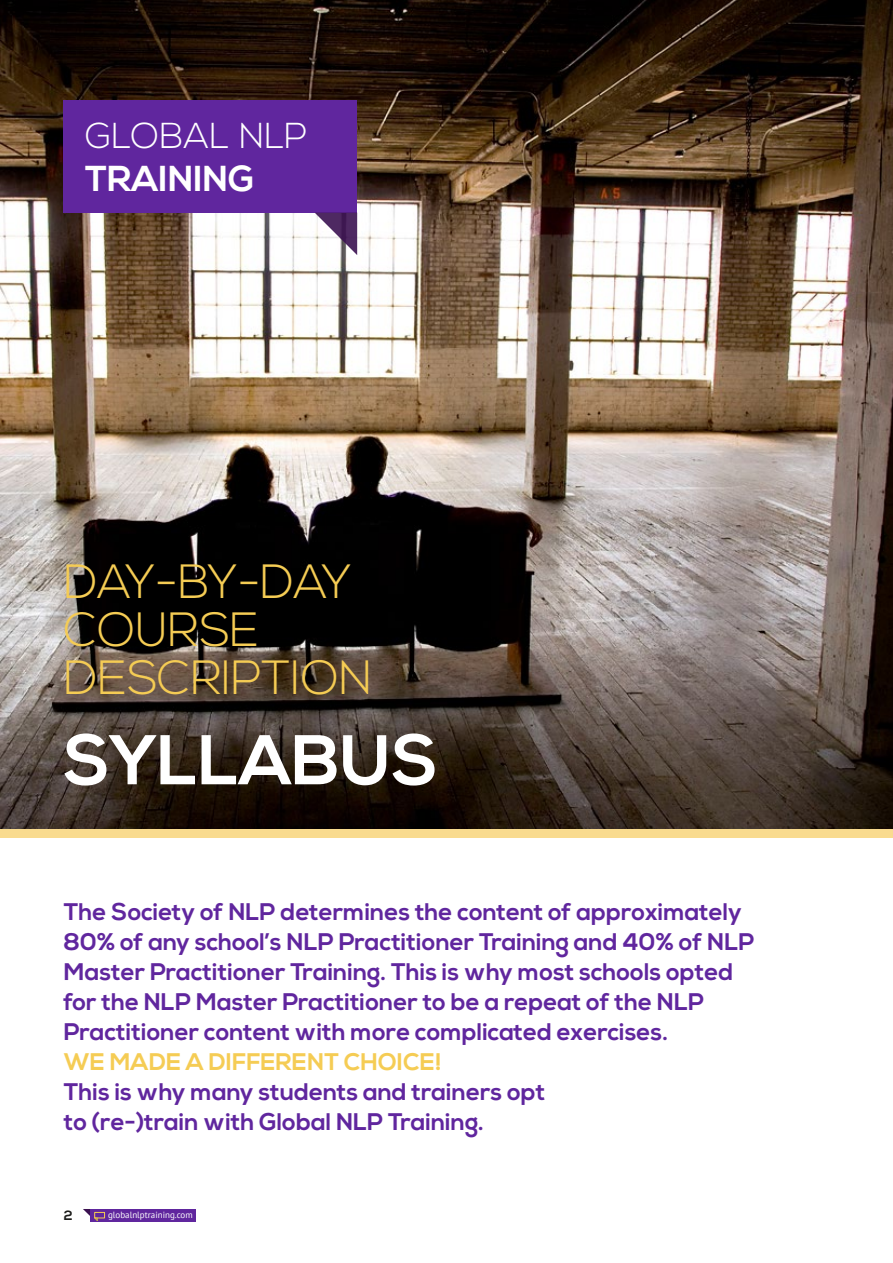
<style>
.page{position:relative;width:893px;height:1263px;background:#fff}
.page>*{position:absolute;margin:0;border:0;box-sizing:border-box;transform-origin:0 0}
.t1{font:700 70.2px "Nexa";color:#fff}
.t2{font:300 48px/48px "Nexa";letter-spacing:-.01em;color:#f5cc54}
.t3{font:300 36px "Nexa";color:#fff}
.t4{font:700 36px "Nexa";color:#fff}
.t5{font:700 24px/30px "Nexa";color:#60269e}
.t6{font:700 24px "Nexa";color:#f5cc54}
.t7{font:700 13.5px "Nexa";color:#1d1d1b}
.t8{font:9px "PT Sans";color:#fff}
</style>
<div class="page">
<img style="left:0;top:0;width:893px;height:829px">
<div style="left:0;top:829px;width:893px;height:9px;background:#f9db8f"></div>
<div style="left:64px;top:100px;width:293px;height:113px;background:#60269e"></div>
<svg style="left:315px;top:213px;width:42px;height:42px"></svg>
<div style="left:90px;top:1209px;width:106px;height:12px;background:#60269e"></div>
<svg style="left:83px;top:1209px;width:15px;height:13px"></svg>
<div style="left:94px;top:1212px;width:11px;height:6px;border:1px solid #f5cc54"></div>
<h3 class="t3" style="left:85px;top:115px;width:224px">GLOBAL NLP</h3>
<h3 class="t4" style="left:85px;top:158px;width:171px">TRAINING</h3>
<h2 class="t2" style="left:64px;top:560px;width:310px">DAY-BY-DAY<br>COURSE<br>DESCRIPTION</h2>
<h1 class="t1" style="left:64px;top:719px;width:376px">SYLLABUS</h1>
<p class="t5" style="left:64px;top:897px;width:692px">The Society of NLP determines the content of approximately 80% of any school’s NLP Practitioner Training and 40% of NLP Master Practitioner Training. This is why most schools opted for the NLP Master Practitioner to be a repeat of the NLP Practitioner content with more complicated exercises.</p>
<p class="t6" style="left:64px;top:1047px;width:379px">WE MADE A DIFFERENT CHOICE!</p>
<p class="t5" style="left:64px;top:1077px;width:483px">This is why many students and trainers opt to (re-)train with Global NLP Training.</p>
<p class="t7" style="left:64px;top:1208px;width:10px">2</p>
<p class="t8" style="left:108px;top:1209px;width:86px">globalnlptraining.com</p>
</div>
